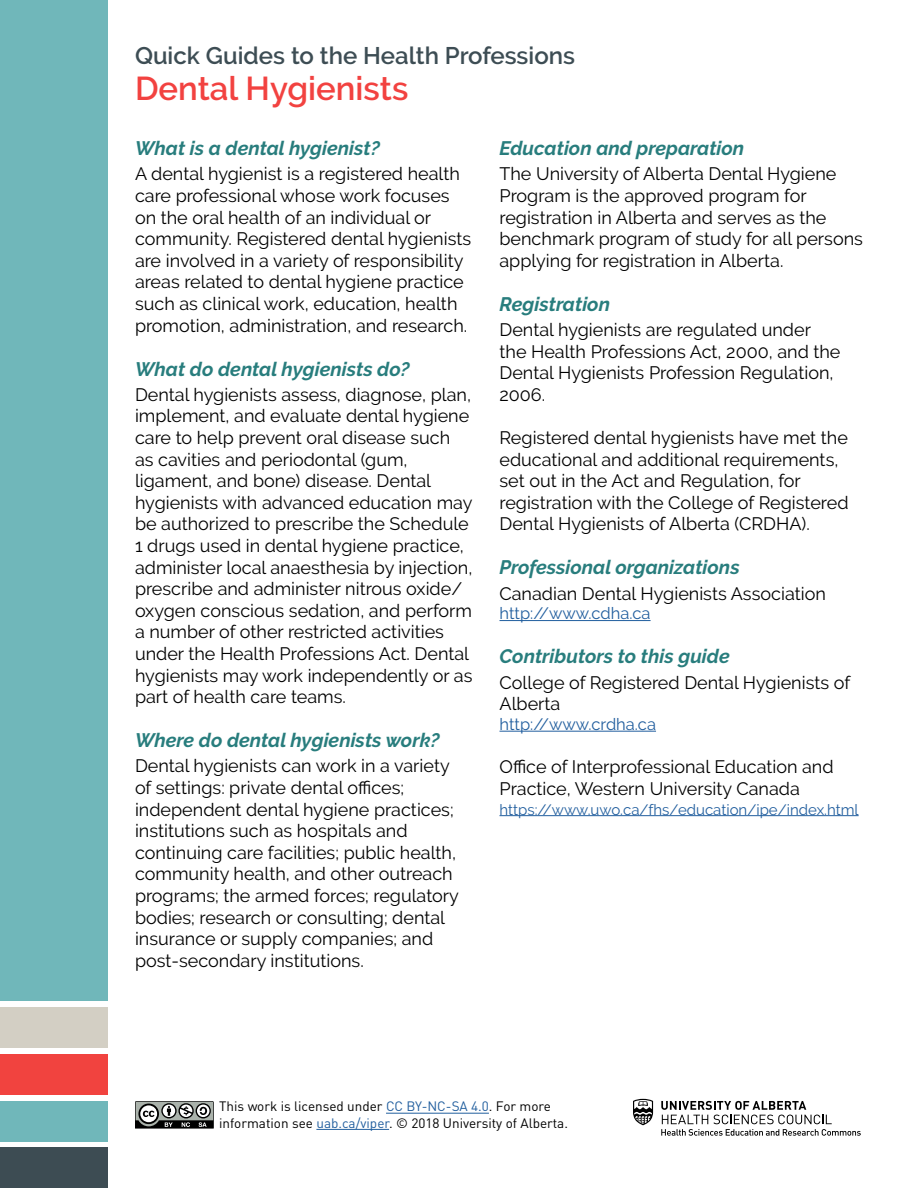
<style>
.page{position:relative;width:918px;height:1188px;background:#fff}
.page>*{position:absolute;margin:0;border:0;box-sizing:border-box;transform-origin:0 0}
.t1{font:600 33px "Raleway";color:#f24240}
.t2{font:600 24px "Raleway";color:#3d4d54}
.t3{font:italic 700 19.5px "Raleway";color:#287d7d}
.t4{font:18px/21.6px "Raleway";color:#000}
.t5{font:16.5px "Raleway";color:#215e9e}
.t6{font:15px "Raleway";color:#215e9e}
.t7{font:13.5px/16.2px "DIN Pro";color:#000}
.s1{color:#215e9e}
</style>
<div class="page">
<div style="left:0;top:0;width:108px;height:1001px;background:#70b7ba"></div>
<div style="left:0;top:1148px;width:108px;height:40px;background:#3d4c53"></div>
<div style="left:0;top:1101px;width:108px;height:40px;background:#70b7ba"></div>
<div style="left:0;top:1054px;width:108px;height:41px;background:#f1433f"></div>
<div style="left:0;top:1007px;width:108px;height:41px;background:#d3cfc4"></div>
<svg style="left:661px;top:1101px;width:200px;height:35px"></svg>
<svg style="left:633px;top:1099px;width:20px;height:26px"></svg>
<hr style="left:386px;top:1113px;width:103px;height:1px;background:#215e9e">
<hr style="left:316px;top:1129px;width:73px;height:1px;background:#215e9e">
<svg style="left:135px;top:1101px;width:79px;height:28px;background:#727472"></svg>
<hr style="left:500px;top:620px;width:151px;height:1px;background:#215e9e">
<hr style="left:500px;top:731px;width:156px;height:1px;background:#215e9e">
<hr style="left:500px;top:815px;width:359px;height:1px;background:#215e9e">
<h2 class="t2" style="left:135px;top:42px;width:442px">Quick Guides to the Health Professions</h2>
<h1 class="t1" style="left:135px;top:69px;width:275px">Dental Hygienists</h1>
<p class="t3" style="left:135px;top:137px;width:247px">What is a dental hygienist?</p>
<p class="t4" style="left:135px;top:163px;width:338px">A dental hygienist is a registered health care professional whose work focuses on the oral health of an individual or community. Registered dental hygienists are involved in a variety of responsibility areas related to dental hygiene practice such as clinical work, education, health promotion, administration, and research.</p>
<p class="t3" style="left:135px;top:357px;width:276px">What do dental hygienists do?</p>
<p class="t4" style="left:135px;top:384px;width:339px">Dental hygienists assess, diagnose, plan, implement, and evaluate dental hygiene care to help prevent oral disease such as cavities and periodontal (gum, ligament, and bone) disease. Dental hygienists with advanced education may be authorized to prescribe the Schedule 1 drugs used in dental hygiene practice, administer local anaesthesia by injection, prescribe and administer nitrous oxide/ oxygen conscious sedation, and perform a number of other restricted activities under the Health Professions Act. Dental hygienists may work independently or as part of health care teams.</p>
<p class="t3" style="left:135px;top:729px;width:306px">Where do dental hygienists work?</p>
<p class="t4" style="left:135px;top:755px;width:325px">Dental hygienists can work in a variety of settings: private dental offices; independent dental hygiene practices; institutions such as hospitals and continuing care facilities; public health, community health, and other outreach programs; the armed forces; regulatory bodies; research or consulting; dental insurance or supply companies; and post-secondary institutions.</p>
<p class="t3" style="left:500px;top:137px;width:246px">Education and preparation</p>
<p class="t4" style="left:500px;top:163px;width:365px">The University of Alberta Dental Hygiene Program is the approved program for registration in Alberta and serves as the benchmark program of study for all persons applying for registration in Alberta.</p>
<p class="t3" style="left:500px;top:293px;width:112px">Registration</p>
<p class="t4" style="left:500px;top:319px;width:343px">Dental hygienists are regulated under the Health Professions Act, 2000, and the<br>Dental Hygienists Profession Regulation,<br>2006.</p>
<p class="t4" style="left:500px;top:427px;width:351px">Registered dental hygienists have met the educational and additional requirements, set out in the Act and Regulation, for registration with the College of Registered Dental Hygienists of Alberta (CRDHA).</p>
<p class="t3" style="left:500px;top:556px;width:242px">Professional organizations</p>
<p class="t4" style="left:500px;top:582px;width:328px">Canadian Dental Hygienists Association</p>
<p class="t5" style="left:500px;top:604px;width:153px">http://www.cdha.ca</p>
<p class="t3" style="left:500px;top:645px;width:232px">Contributors to this guide</p>
<p class="t4" style="left:500px;top:671px;width:352px">College of Registered Dental Hygienists of<br>Alberta</p>
<p class="t5" style="left:500px;top:715px;width:158px">http://www.crdha.ca</p>
<p class="t4" style="left:500px;top:756px;width:336px">Office of Interprofessional Education and<br>Practice, Western University Canada</p>
<p class="t6" style="left:500px;top:801px;width:361px">https://www.uwo.ca/fhs/education/ipe/index.html</p>
<p class="t7" style="left:219px;top:1097px;width:350px">This work is licensed under <span class="s1">CC BY-NC-SA 4.0</span>. For more information see <span class="s1">uab.ca/viper</span>. © 2018 University of Alberta.</p>
</div>
